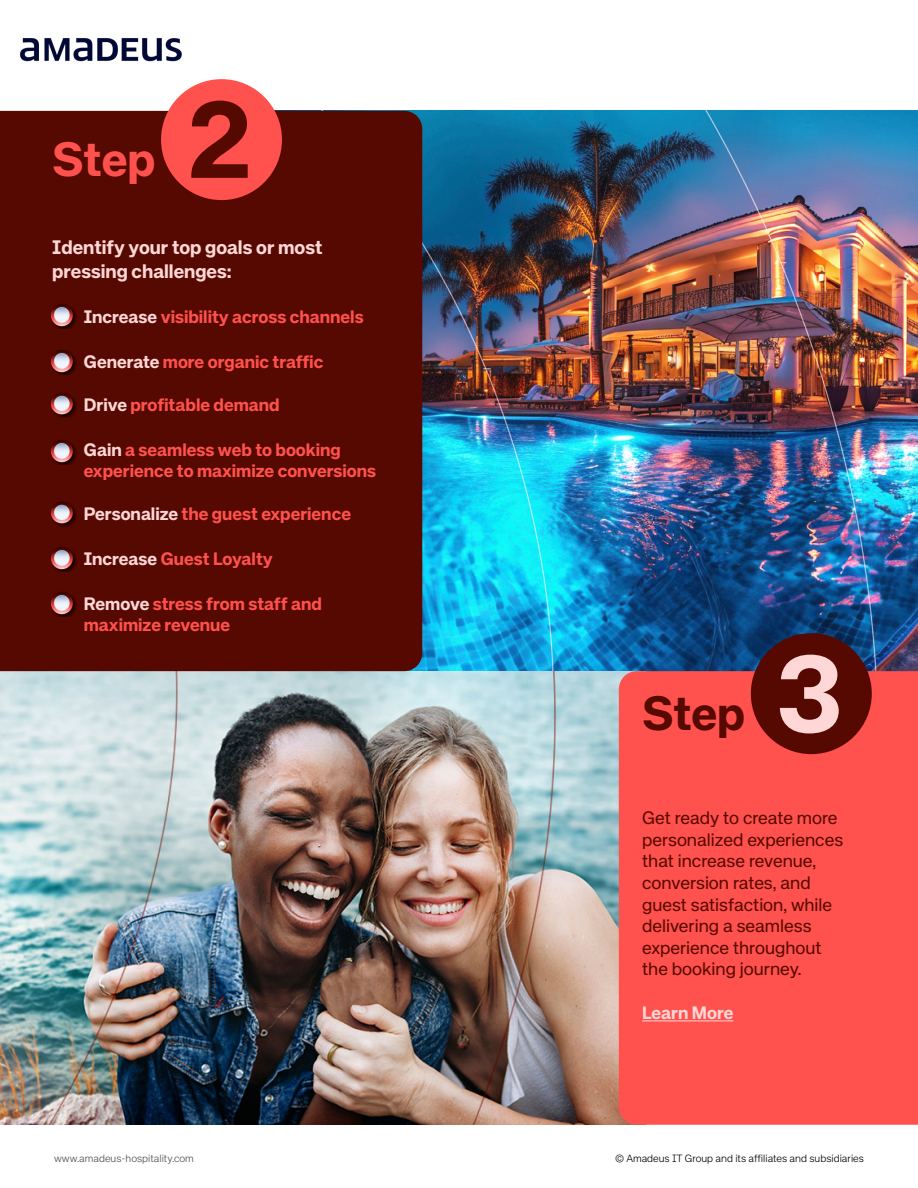
<style>
.page{position:relative;width:918px;height:1188px;background:#fff}
.page>*{position:absolute;margin:0;border:0;box-sizing:border-box;transform-origin:0 0}
.t1{font:700 108px "Amadeus Neue";color:#ffd7d7}
.t2{font:700 108px "Amadeus Neue";color:#560900}
.t3{font:700 48px "Amadeus Neue";color:#560900}
.t4{font:700 48px "Amadeus Neue";color:#ff514d}
.t5{font:700 19.5px/23.4px "Amadeus Neue";color:#ffd7d7}
.t6{font:700 18px/21.6px "Amadeus Neue";color:#ff514d}
.t7{font:18px/21.6px "Amadeus Neue";color:#560900}
.t8{font:700 18px "Amadeus Neue";color:#ffd7d7}
.t9{font:300 10.5px "Amadeus Neue";color:#000}
.t10{font:300 10.5px "Amadeus Neue";color:#4f4e51}
.s1{font-size:21px;color:#000835}
.s2{color:#ffd7d7}
.s3{color:#000835}
</style>
<div class="page">
<img style="left:422px;top:111px;width:496px;height:560px">
<img style="left:0;top:671px;width:619px;height:454px">
<div style="left:0;top:111px;width:422px;height:560px;background:#560900"></div>
<div style="left:619px;top:671px;width:299px;height:454px;background:#ff514d"></div>
<hr style="left:642px;top:1020px;width:92px;height:1px;background:#ffd7d7">
<img style="left:20px;top:38px;width:162px;height:24px">
<div style="left:751px;top:633px;width:121px;height:121px;background:#560900;border-radius:50%"></div>
<div style="left:161px;top:79px;width:121px;height:121px;background:#ff514d;border-radius:50%"></div>
<img style="left:49px;top:303px;width:31px;height:26px">
<img style="left:49px;top:439px;width:31px;height:26px">
<img style="left:49px;top:348px;width:31px;height:26px">
<img style="left:49px;top:391px;width:31px;height:26px">
<img style="left:49px;top:500px;width:31px;height:26px">
<img style="left:49px;top:545px;width:31px;height:26px">
<img style="left:49px;top:590px;width:31px;height:26px">
<h2 class="t4" style="left:52px;top:132px;width:105px">Step</h2>
<h1 class="t2" style="left:188px;top:77px;width:64px">2</h1>
<p class="t5" style="left:52px;top:236px;width:272px">Identify your top goals or most pressing challenges:</p>
<p class="t6" style="left:52px;top:306px;width:313px"><span class="s1">•</span> <span class="s2">Increase</span> visibility across channels</p>
<p class="t6" style="left:52px;top:351px;width:273px"><span class="s1">•</span> <span class="s2">Generate</span> more organic traffic</p>
<p class="t6" style="left:52px;top:394px;width:229px"><span class="s1">•</span> <span class="s2">Drive</span> profitable demand</p>
<p class="t6" style="left:84px;top:439px;width:294px;text-indent:-32px"><span class="s1">•</span> <span class="s2">Gain</span> a seamless web to booking experience to maximize conversions</p>
<p class="t6" style="left:52px;top:503px;width:300px"><span class="s3">•</span> <span class="s2">Personalize</span> the guest experience</p>
<p class="t6" style="left:52px;top:548px;width:222px"><span class="s1">•</span> <span class="s2">Increase</span> Guest Loyalty</p>
<p class="t6" style="left:84px;top:593px;width:240px;text-indent:-32px"><span class="s1">•</span> <span class="s2">Remove</span> stress from staff and maximize revenue</p>
<h2 class="t3" style="left:642px;top:686px;width:105px">Step</h2>
<h1 class="t1" style="left:777px;top:631px;width:66px">3</h1>
<p class="t7" style="left:642px;top:807px;width:203px">Get ready to create more personalized experiences that increase revenue, conversion rates, and guest satisfaction, while delivering a seamless experience throughout the booking journey.</p>
<p class="t8" style="left:642px;top:1002px;width:93px">Learn More</p>
<p class="t10" style="left:54px;top:1152px;width:141px">www.amadeus-hospitality.com</p>
<p class="t9" style="left:615px;top:1152px;width:250px">© Amadeus IT Group and its affiliates and subsidiaries</p>
</div>
